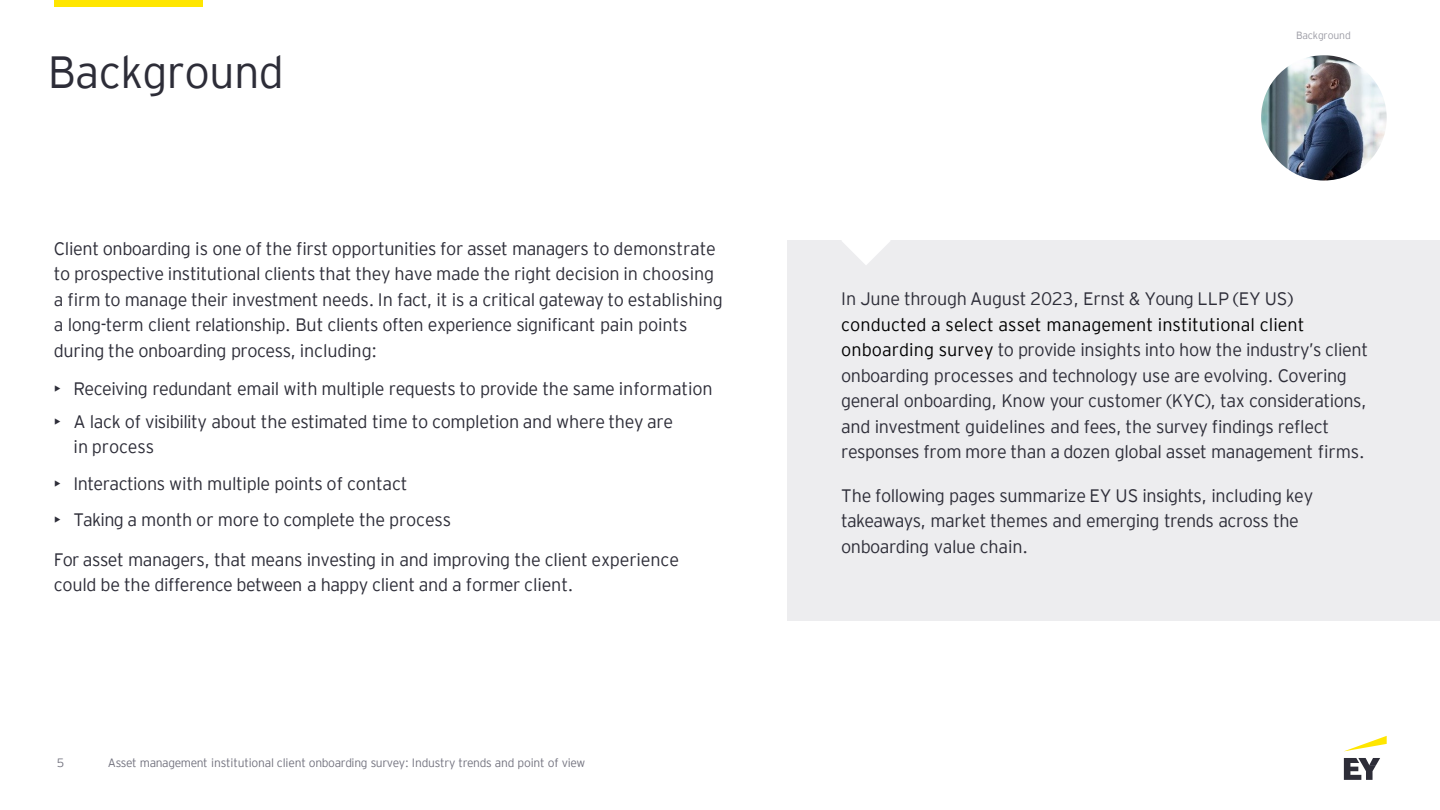
<style>
.page{position:relative;width:1440px;height:810px;background:#fff}
.page>*{position:absolute;margin:0;border:0;box-sizing:border-box;transform-origin:0 0}
.t1{font:300 45px "EY Interstate";letter-spacing:-.015em;color:#2d2d38}
.t2{font:300 18px/25.5px "EY Interstate";letter-spacing:-.02em;color:#2d2d38}
.t3{font:300 12px "EY Interstate";letter-spacing:-.025em;color:#747480}
.t4{font:300 10.5px "EY Interstate";letter-spacing:-.015em;color:#9d9da6}
.s1{color:#000}
</style>
<div class="page">
<div style="left:787px;top:241px;width:653px;height:380px;background:#ededef"></div>
<svg style="left:841px;top:240px;width:49px;height:25px"></svg>
<svg style="left:1345px;top:736px;width:42px;height:15px"></svg>
<svg style="left:1344px;top:758px;width:36px;height:22px"></svg>
<div style="left:54px;top:0;width:148px;height:7px;background:#ffe600"></div>
<img style="left:1261px;top:55px;width:126px;height:126px;border-radius:63px">
<h2 class="t1" style="left:48px;top:40px;width:238px">Background</h2>
<p class="t2" style="left:54px;top:235px;width:671px">Client onboarding is one of the first opportunities for asset managers to demonstrate to prospective institutional clients that they have made the right decision in choosing a firm to manage their investment needs. In fact, it is a critical gateway to establishing a long-term client relationship. But clients often experience significant pain points during the onboarding process, including:</p>
<p class="t2" style="left:54px;top:375px;width:660px">• Receiving redundant email with multiple requests to provide the same information</p>
<p class="t2" style="left:74px;top:408px;width:601px;text-indent:-20px">• A lack of visibility about the estimated time to completion and where they are in process</p>
<p class="t2" style="left:54px;top:470px;width:355px">• Interactions with multiple points of contact</p>
<p class="t2" style="left:54px;top:505px;width:399px">• Taking a month or more to complete the process</p>
<p class="t2" style="left:54px;top:545px;width:627px">For asset managers, that means investing in and improving the client experience could be the difference between a happy client and a former client.</p>
<p class="t3" style="left:57px;top:754px;width:9px">5</p>
<p class="t3" style="left:108px;top:754px;width:479px">Asset management institutional client onboarding survey: Industry trends and point of view</p>
<p class="t4" style="left:1296px;top:28px;width:56px">Background</p>
<p class="t2" style="left:841px;top:285px;width:528px">In June through August 2023, Ernst &amp; Young LLP (EY US) <span class="s1">conducted a select asset management institutional client onboarding survey</span> to provide insights into how the industry’s client onboarding processes and technology use are evolving. Covering general onboarding, Know your customer (KYC), tax considerations, and investment guidelines and fees, the survey findings reflect responses from more than a dozen global asset management firms.</p>
<p class="t2" style="left:841px;top:481px;width:473px">The following pages summarize EY US insights, including key takeaways, market themes and emerging trends across the onboarding value chain.</p>
</div>
